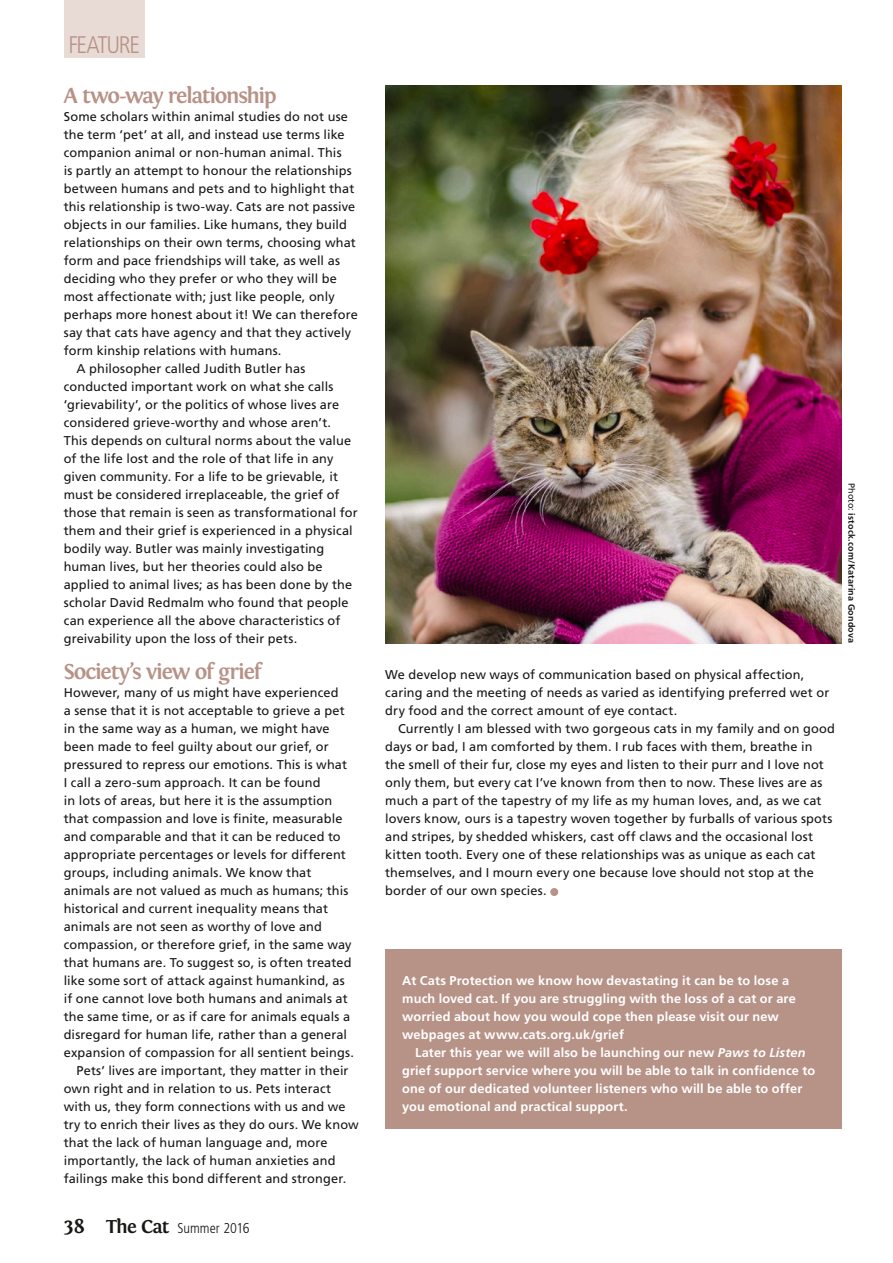
<style>
.page{position:relative;width:893px;height:1263px;background:#fff}
.page>*{position:absolute;margin:0;border:0;box-sizing:border-box;transform-origin:0 0}
.t1{font:300 condensed 24px "Frutiger";letter-spacing:-.06em;color:#b79287}
.t2{font:700 22.5px "Fontin";letter-spacing:-.06em;color:#b79287}
.t3{font:300 condensed 14.25px "Frutiger";color:#171715}
.t4{font:12.75px/18px "Frutiger";letter-spacing:.01em;color:#171715}
.t5{font:700 12.75px/18px "Frutiger";letter-spacing:.01em;color:#fff}
.t6{font:700 9px "Frutiger";letter-spacing:.02em;color:#171715}
.s1{font-family:"Fontin";font-weight:700;font-stretch:normal;font-size:21px}
.s2{font-family:"Fontin";font-weight:700;font-stretch:normal;font-size:19.5px}
.s3{font-weight:400}
.s4{font-style:italic}
</style>
<div class="page">
<img style="left:385px;top:85px;width:457px;height:558px">
<div style="left:64px;top:0;width:81px;height:58px;background:#e8dbd5"></div>
<div style="left:385px;top:949px;width:457px;height:179px;background:#b79287"></div>
<div style="left:550px;top:888px;width:8px;height:8px;background:#b79287;border-radius:50%"></div>
<h1 class="t1" style="left:68px;top:31px;width:73px">FEATURE</h1>
<h2 class="t2" style="left:64px;top:83px;width:215px">A two-way relationship</h2>
<p class="t4" style="left:64px;top:107px;width:286px">Some scholars within animal studies do not use</p>
<p class="t4" style="left:64px;top:125px;width:282px">the term ‘pet’ at all, and instead use terms like</p>
<p class="t4" style="left:64px;top:144px;width:279px">companion animal or non-human animal. This</p>
<p class="t4" style="left:64px;top:162px;width:290px">is partly an attempt to honour the relationships</p>
<p class="t4" style="left:64px;top:180px;width:292px">between humans and pets and to highlight that</p>
<p class="t4" style="left:64px;top:198px;width:293px">this relationship is two-way. Cats are not passive</p>
<p class="t4" style="left:64px;top:216px;width:285px">objects in our families. Like humans, they build</p>
<p class="t4" style="left:64px;top:234px;width:294px">relationships on their own terms, choosing what</p>
<p class="t4" style="left:64px;top:252px;width:278px">form and pace friendships will take, as well as</p>
<p class="t4" style="left:64px;top:270px;width:275px">deciding who they prefer or who they will be</p>
<p class="t4" style="left:64px;top:288px;width:273px">most affectionate with; just like people, only</p>
<p class="t4" style="left:64px;top:306px;width:295px">perhaps more honest about it! We can therefore</p>
<p class="t4" style="left:64px;top:324px;width:289px">say that cats have agency and that they actively</p>
<p class="t4" style="left:64px;top:342px;width:219px">form kinship relations with humans.</p>
<p class="t4" style="left:77px;top:360px;width:230px">A philosopher called Judith Butler has</p>
<p class="t4" style="left:64px;top:378px;width:271px">conducted important work on what she calls</p>
<p class="t4" style="left:64px;top:396px;width:277px">‘grievability’, or the politics of whose lives are</p>
<p class="t4" style="left:64px;top:414px;width:269px">considered grieve-worthy and whose aren’t.</p>
<p class="t4" style="left:64px;top:432px;width:289px">This depends on cultural norms about the value</p>
<p class="t4" style="left:64px;top:450px;width:271px">of the life lost and the role of that life in any</p>
<p class="t4" style="left:64px;top:468px;width:276px">given community. For a life to be grievable, it</p>
<p class="t4" style="left:64px;top:486px;width:277px">must be considered irreplaceable, the grief of</p>
<p class="t4" style="left:64px;top:504px;width:295px">those that remain is seen as transformational for</p>
<p class="t4" style="left:64px;top:522px;width:291px">them and their grief is experienced in a physical</p>
<p class="t4" style="left:64px;top:540px;width:262px">bodily way. Butler was mainly investigating</p>
<p class="t4" style="left:64px;top:558px;width:260px">human lives, but her theories could also be</p>
<p class="t4" style="left:64px;top:576px;width:290px">applied to animal lives; as has been done by the</p>
<p class="t4" style="left:64px;top:594px;width:286px">scholar David Redmalm who found that people</p>
<p class="t4" style="left:64px;top:612px;width:278px">can experience all the above characteristics of</p>
<p class="t4" style="left:64px;top:630px;width:235px">greivability upon the loss of their pets.</p>
<h2 class="t2" style="left:64px;top:659px;width:199px">Society’s view of grief</h2>
<p class="t4" style="left:64px;top:683px;width:276px">However, many of us might have experienced</p>
<p class="t4" style="left:64px;top:701px;width:282px">a sense that it is not acceptable to grieve a pet</p>
<p class="t4" style="left:64px;top:720px;width:267px">in the same way as a human, we might have</p>
<p class="t4" style="left:64px;top:738px;width:266px">been made to feel guilty about our grief, or</p>
<p class="t4" style="left:64px;top:756px;width:285px">pressured to repress our emotions. This is what</p>
<p class="t4" style="left:64px;top:774px;width:258px">I call a zero-sum approach. It can be found</p>
<p class="t4" style="left:64px;top:792px;width:270px">in lots of areas, but here it is the assumption</p>
<p class="t4" style="left:64px;top:810px;width:280px">that compassion and love is finite, measurable</p>
<p class="t4" style="left:64px;top:828px;width:278px">and comparable and that it can be reduced to</p>
<p class="t4" style="left:64px;top:846px;width:284px">appropriate percentages or levels for different</p>
<p class="t4" style="left:64px;top:864px;width:249px">groups, including animals. We know that</p>
<p class="t4" style="left:64px;top:882px;width:286px">animals are not valued as much as humans; this</p>
<p class="t4" style="left:64px;top:900px;width:266px">historical and current inequality means that</p>
<p class="t4" style="left:64px;top:918px;width:260px">animals are not seen as worthy of love and</p>
<p class="t4" style="left:64px;top:936px;width:289px">compassion, or therefore grief, in the same way</p>
<p class="t4" style="left:64px;top:954px;width:289px">that humans are. To suggest so, is often treated</p>
<p class="t4" style="left:64px;top:972px;width:282px">like some sort of attack against humankind, as</p>
<p class="t4" style="left:64px;top:990px;width:285px">if one cannot love both humans and animals at</p>
<p class="t4" style="left:64px;top:1008px;width:288px">the same time, or as if care for animals equals a</p>
<p class="t4" style="left:64px;top:1026px;width:285px">disregard for human life, rather than a general</p>
<p class="t4" style="left:64px;top:1044px;width:292px">expansion of compassion for all sentient beings.</p>
<p class="t4" style="left:77px;top:1062px;width:274px">Pets’ lives are important, they matter in their</p>
<p class="t4" style="left:64px;top:1080px;width:269px">own right and in relation to us. Pets interact</p>
<p class="t4" style="left:64px;top:1098px;width:283px">with us, they form connections with us and we</p>
<p class="t4" style="left:64px;top:1116px;width:296px">try to enrich their lives as they do ours. We know</p>
<p class="t4" style="left:64px;top:1134px;width:265px">that the lack of human language and, more</p>
<p class="t4" style="left:64px;top:1152px;width:273px">importantly, the lack of human anxieties and</p>
<p class="t4" style="left:64px;top:1170px;width:284px">failings make this bond different and stronger.</p>
<p class="t3" style="left:64px;top:1220px;width:187px"><span class="s1">38</span> <span class="s2">The Cat</span> Summer 2016</p>
<p class="t4" style="left:385px;top:666px;width:446px">We develop new ways of communication based on physical affection, caring and the meeting of needs as varied as identifying preferred wet or dry food and the correct amount of eye contact.</p>
<p class="t4" style="left:385px;top:720px;width:451px;text-indent:13px">Currently I am blessed with two gorgeous cats in my family and on good days or bad, I am comforted by them. I rub faces with them, breathe in the smell of their fur, close my eyes and listen to their purr and I love not only them, but every cat I’ve known from then to now. These lives are as much a part of the tapestry of my life as my human loves, and, as we cat lovers know, ours is a tapestry woven together by furballs of various spots and stripes, by shedded whiskers, cast off claws and the occasional lost kitten tooth. Every one of these relationships was as unique as each cat themselves, and I mourn every one because love should not stop at the border of our own species.</p>
<p class="t6" style="left:857px;top:483px;width:162px;rotate:90deg"><span class="s3">Photo:</span> istock.com/Katarina Gondova</p>
<p class="t5" style="left:402px;top:971px;width:395px">At Cats Protection we know how devastating it can be to lose a much loved cat. If you are struggling with the loss of a cat or are worried about how you would cope then please visit our new webpages at www.cats.org.uk/grief</p>
<p class="t5" style="left:402px;top:1044px;width:415px;text-indent:13px">Later this year we will also be launching our new <span class="s4">Paws to Listen </span>grief support service where you will be able to talk in confidence to one of our dedicated volunteer listeners who will be able to offer you emotional and practical support.</p>
</div>
